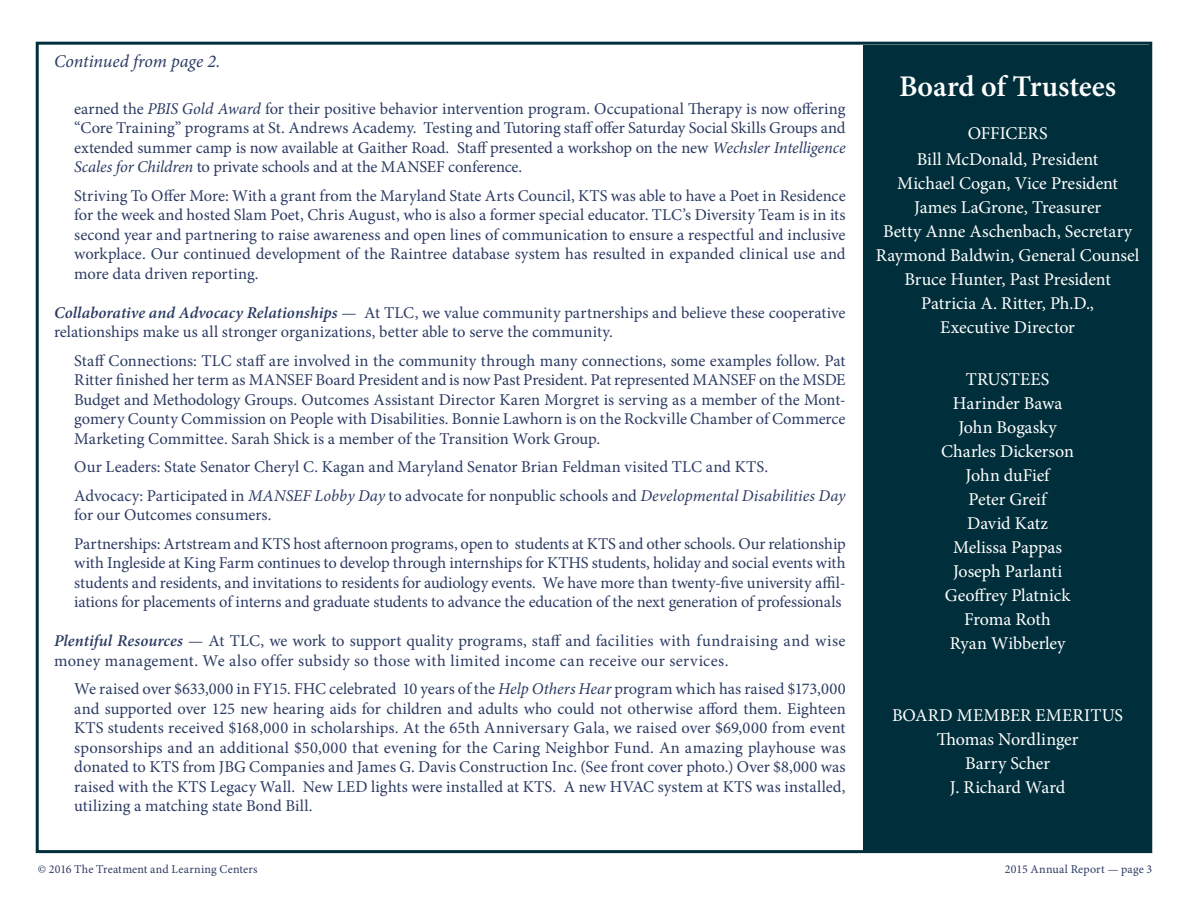
<style>
.page{position:relative;width:1188px;height:918px;background:#fff}
.page>*{position:absolute;margin:0;border:0;box-sizing:border-box;transform-origin:0 0}
.t1{font:600 30px "Minion Pro";letter-spacing:-.005em;color:#fff}
.t2{font:18px/24px "Minion Pro";letter-spacing:-.005em;color:#fff;text-align:center}
.t3{font:italic 18px "Minion Pro";letter-spacing:-.005em;color:#2c3b63}
.t4{font:16.5px/19.5px "Minion Pro";color:#2c3b63;text-align:justify}
.t5{font:12px "Minion Pro";letter-spacing:.01em;color:#2c3b63}
.s1{font-style:italic}
.s2{font-weight:600;font-style:italic}
</style>
<div class="page">
<div style="left:36px;top:42px;width:1116px;height:811px;background:#fff;border:3px solid #002f3b"></div>
<div style="left:863px;top:45px;width:289px;height:806px;background:#002f3b"></div>
<p class="t3" style="left:54px;top:49px;width:168px">Continued from page 2.</p>
<p class="t4" style="left:74px;top:99px;width:773px">earned the <span class="s1">PBIS Gold Award</span> for their positive behavior intervention program. Occupational Therapy is now offering “Core Training” programs at St. Andrews Academy. Testing and Tutoring staff offer Saturday Social Skills Groups and extended summer camp is now available at Gaither Road. Staff presented a workshop on the new <span class="s1">Wechsler Intelligence Scales for Children</span> to private schools and at the MANSEF conference.</p>
<p class="t4" style="left:74px;top:186px;width:773px">Striving To Offer More: With a grant from the Maryland State Arts Council, KTS was able to have a Poet in Residence for the week and hosted Slam Poet, Chris August, who is also a former special educator. TLC’s Diversity Team is in its second year and partnering to raise awareness and open lines of communication to ensure a respectful and inclusive workplace. Our continued development of the Raintree database system has resulted in expanded clinical use and more data driven reporting.</p>
<p class="t4" style="left:54px;top:303px;width:793px"><span class="s2">Collaborative and Advocacy Relationships</span> — At TLC, we value community partnerships and believe these cooperative relationships make us all stronger organizations, better able to serve the community.</p>
<p class="t4" style="left:74px;top:351px;width:773px">Staff Connections: TLC staff are involved in the community through many connections, some examples follow. Pat Ritter finished her term as MANSEF Board President and is now Past President. Pat represented MANSEF on the MSDE Budget and Methodology Groups. Outcomes Assistant Director Karen Morgret is serving as a member of the Mont&shy;gomery County Commission on People with Disabilities. Bonnie Lawhorn is on the Rockville Chamber of Commerce Marketing Committee. Sarah Shick is a member of the Transition Work Group.</p>
<p class="t4" style="left:74px;top:453px;width:773px;line-height:28.5px">Our Leaders: State Senator Cheryl C. Kagan and Maryland Senator Brian Feldman visited TLC and KTS.<br>Advocacy: Participated in <span class="s1">MANSEF Lobby Day</span> to advocate for nonpublic schools and <span class="s1">Developmental Disabilities Day</span></p>
<p class="t4" style="left:74px;top:501px;width:773px;line-height:28.5px">for our Outcomes consumers.<br>Partnerships: Artstream and KTS host afternoon programs, open to students at KTS and other schools. Our relationship</p>
<p class="t4" style="left:74px;top:553px;width:773px">with Ingleside at King Farm continues to develop through internships for KTHS students, holiday and social events with students and residents, and invitations to residents for audiology events. We have more than twenty-five university affil&shy;iations for placements of interns and graduate students to advance the education of the next generation of professionals</p>
<p class="t4" style="left:54px;top:631px;width:793px"><span class="s2">Plentiful Resources</span> — At TLC, we work to support quality programs, staff and facilities with fundraising and wise money management. We also offer subsidy so those with limited income can receive our services.</p>
<p class="t4" style="left:74px;top:679px;width:773px">We raised over $633,000 in FY15. FHC celebrated 10 years of the <span class="s1">Help Others Hear</span> program which has raised $173,000 and supported over 125 new hearing aids for children and adults who could not otherwise afford them. Eighteen KTS students received $168,000 in scholarships. At the 65th Anniversary Gala, we raised over $69,000 from event sponsorships and an additional $50,000 that evening for the Caring Neighbor Fund. An amazing playhouse was donated to KTS from JBG Companies and James G. Davis Construction Inc. (See front cover photo.) Over $8,000 was raised with the KTS Legacy Wall. New LED lights were installed at KTS. A new HVAC system at KTS was installed, utilizing a matching state Bond Bill.</p>
<h1 class="t1" style="left:899px;top:65px;width:219px">Board of Trustees</h1>
<p class="t2" style="left:876px;top:121px;width:265px">OFFICERS<br>Bill McDonald, President<br>Michael Cogan, Vice President<br>James LaGrone, Treasurer<br>Betty Anne Aschenbach, Secretary<br>Raymond Baldwin, General Counsel<br>Bruce Hunter, Past President<br>Patricia A. Ritter, Ph.D.,<br>Executive Director</p>
<p class="t2" style="left:941px;top:367px;width:134px">TRUSTEES<br>Harinder Bawa<br>John Bogasky<br>Charles Dickerson<br>John duFief<br>Peter Greif<br>David Katz<br>Melissa Pappas<br>Joseph Parlanti<br>Geoffrey Platnick<br>Froma Roth<br>Ryan Wibberley</p>
<p class="t2" style="left:892px;top:703px;width:233px">BOARD MEMBER EMERITUS<br>Thomas Nordlinger<br>Barry Scher<br>J. Richard Ward</p>
<p class="t5" style="left:38px;top:861px;width:221px">© 2016 The Treatment and Learning Centers</p>
<p class="t5" style="left:1005px;top:861px;width:149px">2015 Annual Report — page 3</p>
</div>
